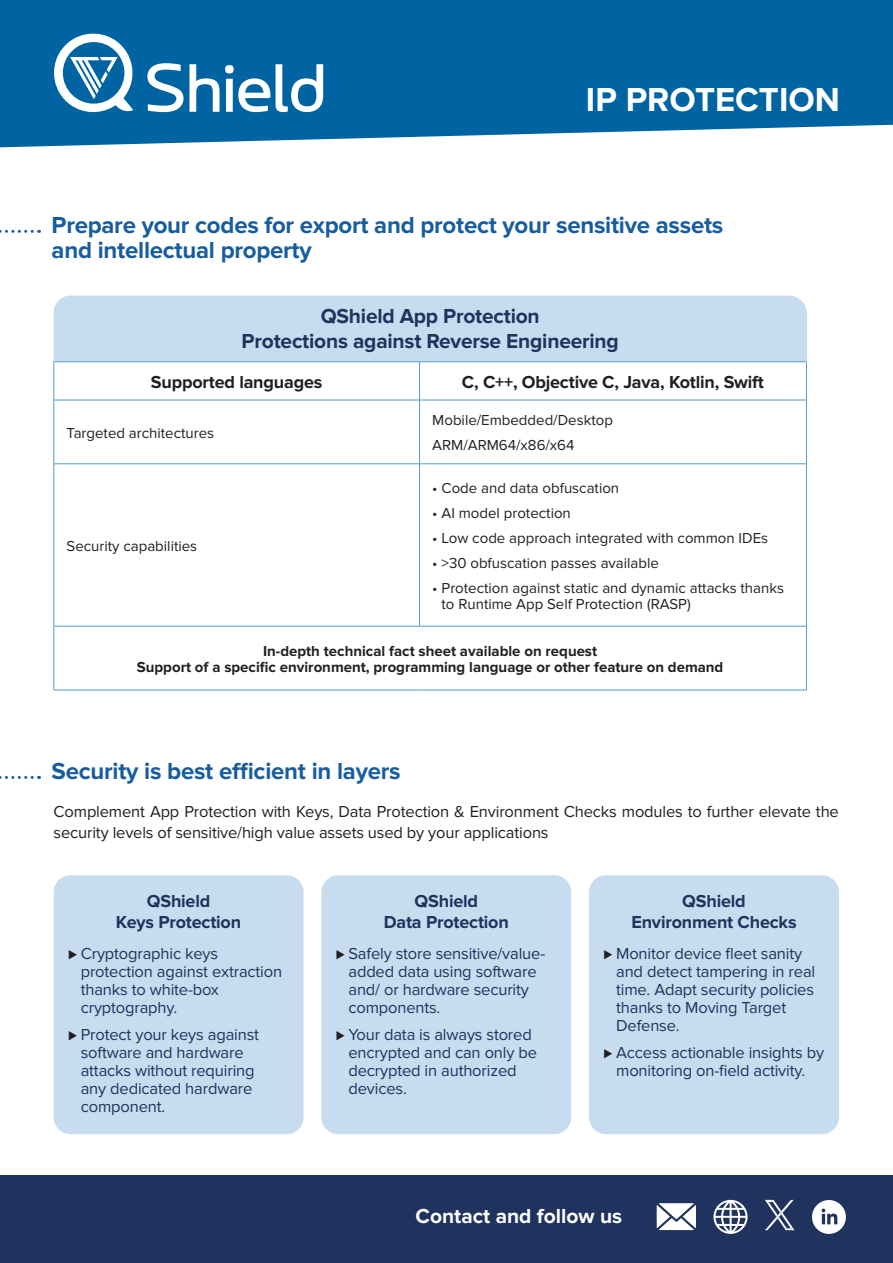
<style>
.page{position:relative;width:893px;height:1263px;background:#fff}
.page>*{position:absolute;margin:0;border:0;box-sizing:border-box;transform-origin:0 0}
.t1{font:700 34.5px "Proxima Nova";color:#fff}
.TEXTE_ILLUS{font:700 24px/25.5px "Proxima Nova";letter-spacing:-.01em;color:#175d9e}
.SOUS_TITRE_2{font:700 21px "Proxima Nova";letter-spacing:-.01em;color:#20335f}
.t2{font:700 21px "Proxima Nova";color:#fff}
.TEXTE_NORMAL{font:700 18px/21.6px "Proxima Nova";letter-spacing:-.01em;color:#20335f;text-align:center}
.SOUS_TITRE_2-2{font:700 18px "Proxima Nova";letter-spacing:-.01em;color:#231f20}
.TEXTE_NORMAL-2{font:16.5px/18px "Proxima Nova";letter-spacing:-.01em;color:#20335f}
.TEXTE_ILLUS-2{font:16.5px/21px "Proxima Nova";letter-spacing:-.01em;color:#231f20}
.t3{font:15px/16.5px "Proxima Nova";color:#231f20}
.t4{font:700 15px "Proxima Nova";color:#231f20}
.s1{font-weight:700;font-size:15px;color:#231f20}
</style>
<div class="page">
<div style="left:0;top:1176px;width:893px;height:87px;background:#20335f"></div>
<svg style="left:0;top:0;width:893px;height:148px;fill:#0164a2"></svg>
<svg style="left:147px;top:63px;width:176px;height:49px"></svg>
<svg style="left:49px;top:28px;width:89px;height:86px"></svg>
<svg style="left:812px;top:1200px;width:34px;height:34px"></svg>
<svg style="left:713px;top:1200px;width:35px;height:34px"></svg>
<div style="left:54px;top:296px;width:753px;height:65px;background:#c7dcee"></div>
<hr style="left:54px;top:361px;width:365px;height:1px;background:#549cce">
<hr style="left:54px;top:362px;width:1px;height:38px;background:#549cce">
<hr style="left:419px;top:361px;width:388px;height:1px;background:#549cce">
<hr style="left:806px;top:362px;width:1px;height:38px;background:#549cce">
<hr style="left:54px;top:400px;width:365px;height:1px;background:#549cce">
<hr style="left:54px;top:400px;width:1px;height:64px;background:#549cce">
<hr style="left:420px;top:400px;width:387px;height:1px;background:#549cce">
<hr style="left:806px;top:400px;width:1px;height:64px;background:#549cce">
<hr style="left:54px;top:463px;width:365px;height:1px;background:#549cce">
<hr style="left:54px;top:464px;width:1px;height:162px;background:#549cce">
<hr style="left:420px;top:463px;width:387px;height:1px;background:#549cce">
<hr style="left:806px;top:464px;width:1px;height:162px;background:#549cce">
<hr style="left:54px;top:626px;width:365px;height:1px;background:#549cce">
<hr style="left:54px;top:626px;width:1px;height:64px;background:#549cce">
<hr style="left:419px;top:626px;width:388px;height:1px;background:#549cce">
<hr style="left:806px;top:626px;width:1px;height:64px;background:#549cce">
<hr style="left:54px;top:690px;width:365px;height:1px;background:#549cce">
<hr style="left:419px;top:690px;width:388px;height:1px;background:#549cce">
<hr style="left:419px;top:362px;width:1px;height:38px;background:#549cce">
<hr style="left:419px;top:400px;width:1px;height:64px;background:#549cce">
<hr style="left:419px;top:464px;width:1px;height:162px;background:#549cce">
<svg style="left:657px;top:1203px;width:39px;height:27px"></svg>
<svg style="left:0;top:230px;width:32px;height:3px"></svg>
<svg style="left:0;top:776px;width:32px;height:3px"></svg>
<div style="left:54px;top:875px;width:250px;height:259px;background:#c7dcee;border-radius:17px"></div>
<div style="left:321px;top:875px;width:250px;height:259px;background:#c7dcee;border-radius:17px"></div>
<div style="left:589px;top:875px;width:250px;height:259px;background:#c7dcee;border-radius:17px"></div>
<svg style="left:765px;top:1200px;width:29px;height:30px"></svg>
<h1 class="t1" style="left:586px;top:79px;width:256px">IP PROTECTION</h1>
<p class="TEXTE_ILLUS" style="left:52px;top:213px;width:673px">Prepare your codes for export and protect your sensitive assets and intellectual property</p>
<p class="SOUS_TITRE_2" style="left:321px;top:304px;width:221px">QShield App Protection</p>
<p class="SOUS_TITRE_2" style="left:242px;top:329px;width:379px">Protections against Reverse Engineering</p>
<p class="SOUS_TITRE_2-2" style="left:151px;top:372px;width:173px">Supported languages</p>
<p class="SOUS_TITRE_2-2" style="left:462px;top:372px;width:304px">C, C++, Objective C, Java, Kotlin, Swift</p>
<p class="t3" style="left:67px;top:425px;width:149px">Targeted architectures</p>
<p class="t3" style="left:432px;top:412px;width:182px">Mobile/Embedded/Desktop</p>
<p class="t3" style="left:432px;top:437px;width:144px">ARM/ARM64/x86/x64</p>
<p class="t3" style="left:432px;top:480px;width:188px">• Code and data obfuscation</p>
<p class="t3" style="left:432px;top:505px;width:140px">• AI model protection</p>
<p class="t3" style="left:432px;top:530px;width:337px">• Low code approach integrated with common IDEs</p>
<p class="t3" style="left:432px;top:555px;width:228px">• &gt;30 obfuscation passes available</p>
<p class="t3" style="left:441px;top:580px;width:344px;text-indent:-9px">• Protection against static and dynamic attacks thanks to Runtime App Self Protection (RASP)</p>
<p class="t4" style="left:263px;top:642px;width:336px">In-depth technical fact sheet available on request</p>
<p class="t4" style="left:137px;top:659px;width:588px">Support of a specific environment, programming language or other feature on demand</p>
<p class="t3" style="left:67px;top:538px;width:132px">Security capabilities</p>
<p class="TEXTE_ILLUS" style="left:52px;top:759px;width:351px">Security is best efficient in layers</p>
<p class="TEXTE_ILLUS-2" style="left:54px;top:801px;width:787px">Complement App Protection with Keys, Data Protection &amp; Environment Checks modules to further elevate the security levels of sensitive/high value assets used by your applications</p>
<p class="TEXTE_NORMAL" style="left:116px;top:890px;width:127px">QShield<br>Keys Protection</p>
<p class="TEXTE_NORMAL-2" style="left:81px;top:945px;width:203px;text-indent:-13px"><span class="s1">⊲</span> Cryptographic keys protection against extraction thanks to white-box cryptography.</p>
<p class="TEXTE_NORMAL-2" style="left:81px;top:1025px;width:180px;text-indent:-13px"><span class="s1">⊲</span> Protect your keys against software and hardware attacks without requiring any dedicated hardware component.</p>
<p class="TEXTE_NORMAL" style="left:384px;top:890px;width:127px">QShield<br>Data Protection</p>
<p class="TEXTE_NORMAL-2" style="left:348px;top:945px;width:198px;text-indent:-13px"><span class="s1">⊲</span> Safely store sensitive/value&shy;added data using software and/ or hardware security components.</p>
<p class="TEXTE_NORMAL-2" style="left:348px;top:1025px;width:190px;text-indent:-13px"><span class="s1">⊲</span> Your data is always stored encrypted and can only be decrypted in authorized devices.</p>
<p class="TEXTE_NORMAL" style="left:631px;top:890px;width:167px">QShield<br>Environment Checks</p>
<p class="TEXTE_NORMAL-2" style="left:616px;top:945px;width:201px;text-indent:-13px"><span class="s1">⊲</span> Monitor device fleet sanity and detect tampering in real time. Adapt security policies thanks to Moving Target<br>Defense.</p>
<p class="TEXTE_NORMAL-2" style="left:603px;top:1043px;width:222px;text-align:center"><span class="s1">⊲</span> Access actionable insights by monitoring on-field activity.</p>
<p class="t2" style="left:416px;top:1204px;width:208px">Contact and follow us</p>
</div>
